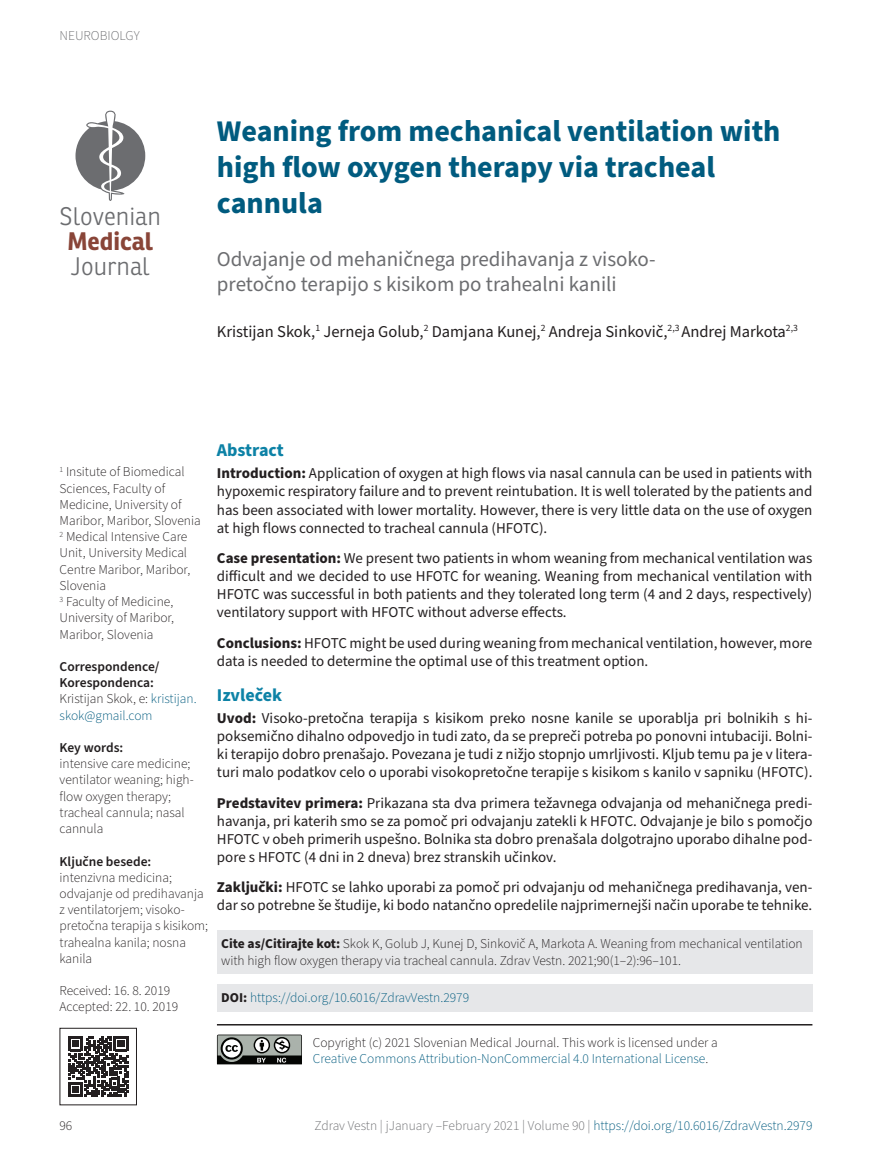
<style>
.page{position:relative;width:872px;height:1166px;background:#fff}
.page>*{position:absolute;margin:0;border:0;box-sizing:border-box;transform-origin:0 0}
.t1{font:700 30px/36px "Source Sans Pro";color:#005b7f}
.t2{font:300 24.6px "Ronnia";letter-spacing:-.005em;color:#6c6d70}
.t3{font:700 24.6px "Ronnia";color:#894538}
.t4{font:21px/25.2px "Source Sans Pro";color:#6c6d70}
.t5{font:700 18px "Source Sans Pro";color:#0d82a6}
.t6{font:16.5px "Source Sans Pro";color:#231f20}
.t7{font:15px/18px "Source Sans Pro";color:#231f20;text-align:justify}
.t8{font:300 13.5px/16.2px "Source Sans Pro";color:#231f20}
.t9{font:300 13.5px "Source Sans Pro";color:#6c6d70}
.t10{font:600 13.5px/16.2px "Source Sans Pro";color:#231f20}
.t11{font:300 13.5px "Source Sans Pro";color:#005b7f}
.s1{font-weight:300}
.s2{font-weight:300;color:#005b7f}
.s3{font-weight:700}
.s4{font-weight:700;color:#231f20}
.s5{color:#005b7f}
</style>
<div class="page">
<svg style="left:68px;top:1036px;width:60px;height:60px"></svg>
<div style="left:60px;top:1027px;width:77px;height:77px;border:1px solid #231f20"></div>
<div style="left:217px;top:929px;width:595px;height:44px;background:#e6e7e9"></div>
<div style="left:217px;top:983px;width:595px;height:28px;background:#e6e7e9"></div>
<hr style="left:217px;top:1023px;width:595px;height:2px;background:#231f20">
<svg style="left:217px;top:1034px;width:85px;height:30px;background:#767a76"></svg>
<svg style="left:75px;top:111px;width:70px;height:90px"></svg>
<p class="t9" style="left:60px;top:26px;width:82px">NEUROBIOLGY</p>
<h2 class="t2" style="left:60px;top:201px;width:103px">Slovenian</h2>
<h2 class="t3" style="left:67px;top:225px;width:87px">Medical</h2>
<h2 class="t2" style="left:71px;top:251px;width:81px">Journal</h2>
<h1 class="t1" style="left:217px;top:114px;width:565px">Weaning from mechanical ventilation with high flow oxygen therapy via tracheal cannula</h1>
<h3 class="t4" style="left:217px;top:247px;width:440px">Odvajanje od mehaničnega predihavanja z visoko&shy;pretočno terapijo s kisikom po trahealni kanili</h3>
<p class="t6" style="left:217px;top:320px;width:582px">Kristijan Skok,<sup>1</sup> Jerneja Golub,<sup>2</sup> Damjana Kunej,<sup>2</sup> Andreja Sinkovič,<sup>2,3</sup> Andrej Markota<sup>2,3</sup></p>
<p class="t8" style="left:60px;top:464px;width:143px"><sup>1</sup> Insitute of Biomedical<br>Sciences, Faculty of<br>Medicine, University of<br>Maribor, Maribor, Slovenia<br><sup>2</sup> Medical Intensive Care<br>Unit, University Medical<br>Centre Maribor, Maribor,<br>Slovenia<br><sup>3</sup> Faculty of Medicine,<br>University of Maribor,<br>Maribor, Slovenia</p>
<p class="t10" style="left:60px;top:658px;width:139px">Correspondence/<br>Korespondenca:<br><span class="s1">Kristijan Skok, e:</span> <span class="s2">kristijan. skok@gmail.com</span></p>
<p class="t10" style="left:60px;top:739px;width:65px">Key words:</p>
<p class="t8" style="left:60px;top:755px;width:136px">intensive care medicine; ventilator weaning; high&shy;flow oxygen therapy; tracheal cannula; nasal cannula</p>
<p class="t10" style="left:60px;top:853px;width:93px">Ključne besede:</p>
<p class="t8" style="left:60px;top:869px;width:150px">intenzivna medicina; odvajanje od predihavanja z ventilatorjem; visoko&shy;pretočna terapija s kisikom; trahealna kanila; nosna kanila</p>
<p class="t8" style="left:60px;top:982px;width:120px">Received: 16. 8. 2019<br>Accepted: 22. 10. 2019</p>
<p class="t5" style="left:217px;top:438px;width:68px">Abstract</p>
<p class="t7" style="left:217px;top:465px;width:597px"><span class="s3">Introduction:</span> Application of oxygen at high flows via nasal cannula can be used in patients with hypoxemic respiratory failure and to prevent reintubation. It is well tolerated by the patients and has been associated with lower mortality. However, there is very little data on the use of oxygen at high flows connected to tracheal cannula (HFOTC).</p>
<p class="t7" style="left:217px;top:549px;width:597px"><span class="s3">Case presentation:</span> We present two patients in whom weaning from mechanical ventilation was difficult and we decided to use HFOTC for weaning. Weaning from mechanical ventilation with HFOTC was successful in both patients and they tolerated long term (4 and 2 days, respectively) ventilatory support with HFOTC without adverse effects.</p>
<p class="t7" style="left:217px;top:634px;width:597px"><span class="s3">Conclusions:</span> HFOTC might be used during weaning from mechanical ventilation, however, more data is needed to determine the optimal use of this treatment option.</p>
<p class="t5" style="left:217px;top:682px;width:67px">Izvleček</p>
<p class="t7" style="left:217px;top:709px;width:597px"><span class="s3">Uvod:</span> Visoko-pretočna terapija s kisikom preko nosne kanile se uporablja pri bolnikih s hi&shy;poksemično dihalno odpovedjo in tudi zato, da se prepreči potreba po ponovni intubaciji. Bolni&shy;ki terapijo dobro prenašajo. Povezana je tudi z nižjo stopnjo umrljivosti. Kljub temu pa je v litera&shy;turi malo podatkov celo o uporabi visokopretočne terapije s kisikom s kanilo v sapniku (HFOTC).</p>
<p class="t7" style="left:217px;top:793px;width:597px"><span class="s3">Predstavitev primera:</span> Prikazana sta dva primera težavnega odvajanja od mehaničnega predi&shy;havanja, pri katerih smo se za pomoč pri odvajanju zatekli k HFOTC. Odvajanje je bilo s pomočjo HFOTC v obeh primerih uspešno. Bolnika sta dobro prenašala dolgotrajno uporabo dihalne pod&shy;pore s HFOTC (4 dni in 2 dneva) brez stranskih učinkov.</p>
<p class="t7" style="left:217px;top:878px;width:597px"><span class="s3">Zaključki:</span> HFOTC se lahko uporabi za pomoč pri odvajanju od mehaničnega predihavanja, ven&shy;dar so potrebne še študije, ki bodo natančno opredelile najprimernejši način uporabe te tehnike.</p>
<p class="t8" style="left:221px;top:935px;width:583px"><span class="s3">Cite as/Citirajte kot:</span> Skok K, Golub J, Kunej D, Sinkovič A, Markota A. Weaning from mechanical ventilation with high flow oxygen therapy via tracheal cannula. Zdrav Vestn. 2021;90(1–2):96–101.</p>
<p class="t11" style="left:221px;top:988px;width:249px"><span class="s4">DOI:</span> https://doi.org/10.6016/ZdravVestn.2979</p>
<p class="t8" style="left:313px;top:1034px;width:406px">Copyright (c) 2021 Slovenian Medical Journal. This work is licensed under a<br><span class="s5">Creative Commons Attribution-NonCommercial 4.0 International License</span>.</p>
<p class="t8" style="left:60px;top:1117px;width:14px">96</p>
<p class="t9" style="left:314px;top:1115px;width:499px">Zdrav Vestn | jJanuary –February 2021 | Volume 90 | <span class="s5">https://doi.org/10.6016/ZdravVestn.2979</span></p>
</div>
